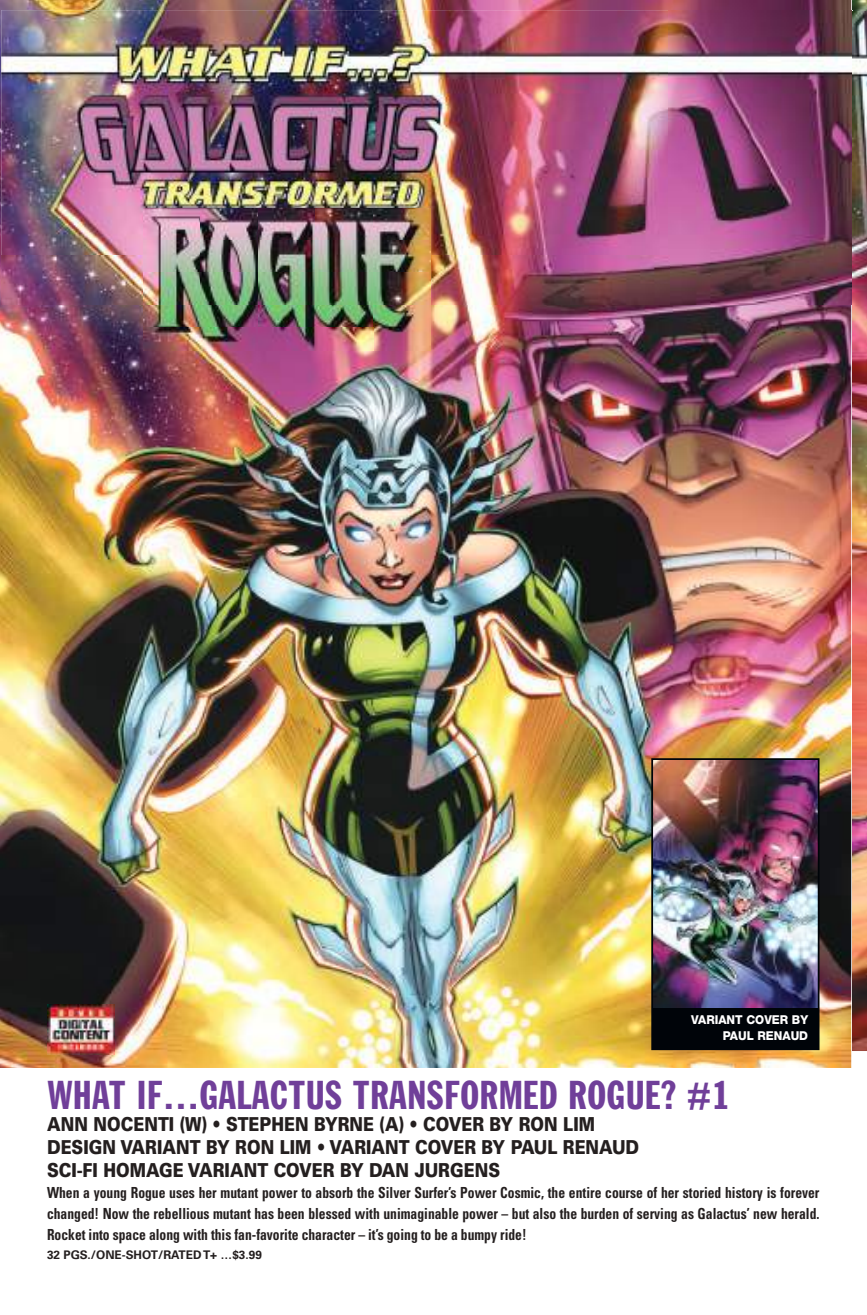
<style>
.page{position:relative;width:867px;height:1315px;background:#fff}
.page>*{position:absolute;margin:0;border:0;box-sizing:border-box;transform-origin:0 0}
.t1{font:expanded 38.5px "Franklin Gothic MT Std";color:#703f99;scale:.95 1}
.t2{font:900 19.25px/22.8px "Univers LT Std";color:#241f1f;scale:.85 1}
.t3{font:700 condensed 15.22px/21px "Univers LT Std";color:#241f1f;text-align:justify;scale:.89 1}
.t4{font:800 12.25px/15.8px "Helvetica Neue LT Pro";color:#fff;text-align:right;scale:.95 1}
.t5{font:700 11.9px "Univers LT Std";color:#241f1f}
</style>
<div class="page">
<img style="left:850px;top:0;width:16px;height:1051px">
<img style="left:0;top:0;width:850px;height:1068px">
<img style="left:47px;top:1005px;width:67px;height:49px">
<div style="left:652px;top:759px;width:166px;height:290px;background:#000409"></div>
<img style="left:654px;top:761px;width:162px;height:246px">
<div style="left:651px;top:758px;width:168px;height:292px;border:2px solid #000409"></div>
<img style="left:669px;top:10px;width:183px;height:294px">
<img style="left:1px;top:10px;width:668px;height:245px">
<img style="left:1px;top:255px;width:143px;height:49px">
<img style="left:430px;top:255px;width:239px;height:49px">
<img style="left:144px;top:208px;width:286px;height:143px">
<img style="left:852px;top:12px;width:14px;height:369px">
<p class="t4" style="left:691px;top:1012px;width:125px">VARIANT COVER BY<br>PAUL RENAUD</p>
<h1 class="t1" style="left:47px;top:1072px;width:720px">WHAT IF…GALACTUS TRANSFORMED ROGUE? #1</h1>
<p class="t2" style="left:47px;top:1113px;width:698px">ANN NOCENTI (W) • STEPHEN BYRNE (A) • COVER BY RON LIM<br>DESIGN VARIANT BY RON LIM • VARIANT COVER BY PAUL RENAUD<br>SCI-FI HOMAGE VARIANT COVER BY DAN JURGENS</p>
<p class="t3" style="left:47px;top:1182px;width:869px">When a young Rogue uses her mutant power to absorb the Silver Surfer’s Power Cosmic, the entire course of her storied history is forever changed! Now the rebellious mutant has been blessed with unimaginable power – but also the burden of serving as Galactus’ new herald.<br>Rocket into space along with this fan-favorite character – it’s going to be a bumpy ride!</p>
<p class="t5" style="left:47px;top:1248px;width:216px">32 PGS./ONE-SHOT/RATED T+ …$3.99</p>
</div>
